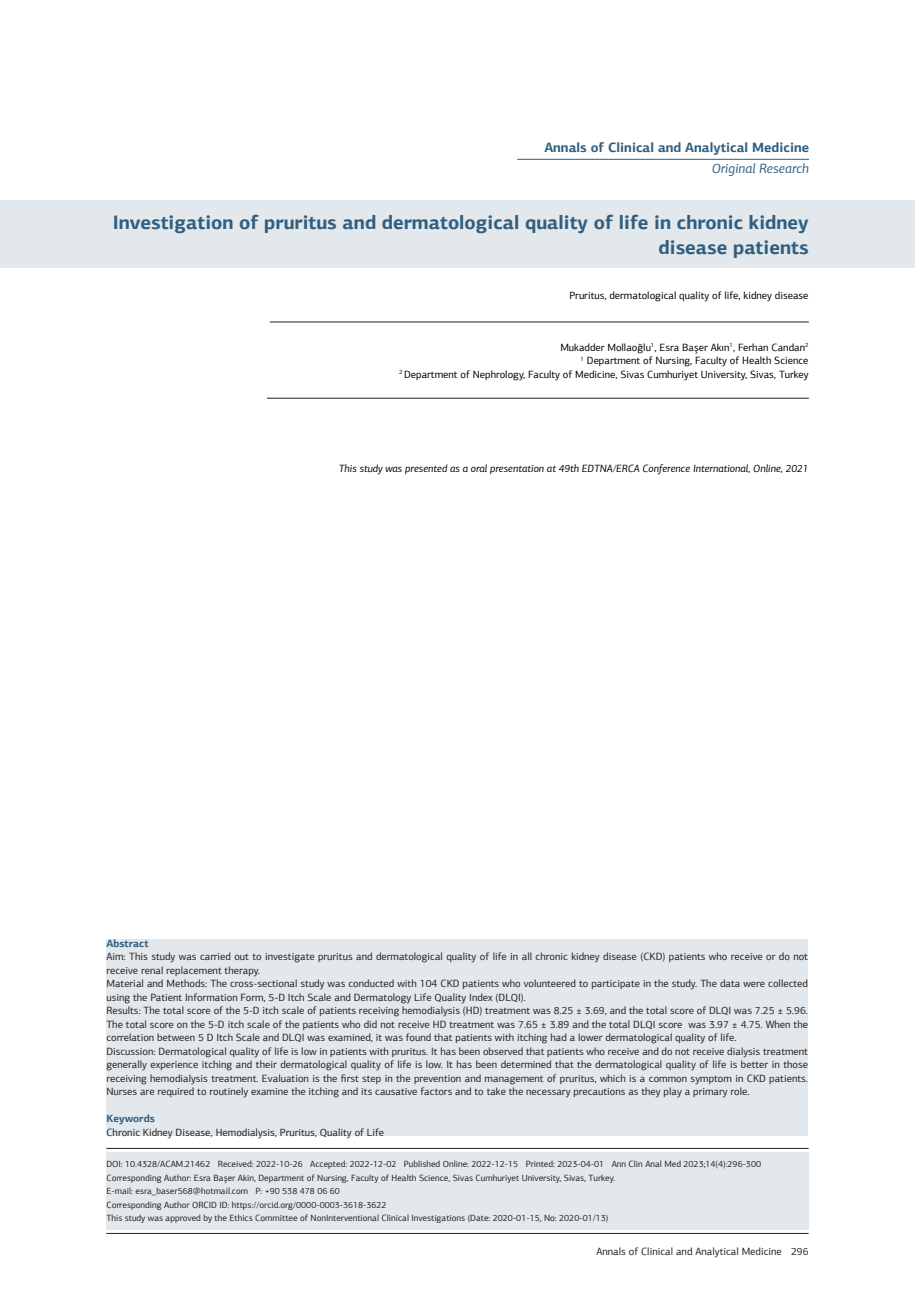
<style>
.page{position:relative;width:915px;height:1306px;background:#fff}
.page>*{position:absolute;margin:0;border:0;box-sizing:border-box;transform-origin:0 0}
.t1{font:700 19.5px/25.5px "PF Agora Sans Pro";color:#315e80;text-align:right}
.t2{font:700 13.5px "PF Agora Sans Pro";color:#315e80}
.t3{font:italic 13.5px "PF Agora Sans Pro";color:#315e80}
.t4{font:10.5px/13.5px "PF Agora Sans Pro";color:#231f20}
.t5{font:10.5px "PF Agora Sans Pro";color:#000}
.t6{font:italic 10.5px "PF Agora Sans Pro";color:#000}
.t7{font:700 10.5px "PF Agora Sans Pro";color:#315e80}
.t8{font:9px "PF Agora Sans Pro";color:#231f20}
</style>
<div class="page">
<hr style="left:106px;top:1233px;width:702px;height:1px;background:#231f20">
<div style="left:0;top:200px;width:914px;height:68px;background:#e2e8eb"></div>
<hr style="left:106px;top:1148px;width:702px;height:1px;background:#231f20">
<hr style="left:270px;top:322px;width:538px;height:1px;background:#231f20">
<hr style="left:267px;top:398px;width:541px;height:1px;background:#231f20">
<hr style="left:517px;top:159px;width:291px;height:1px;background:#315e80">
<div style="left:106px;top:1151px;width:702px;height:78px;background:#e2e8eb"></div>
<div style="left:106px;top:938px;width:701px;height:197px;background:#e2e8eb"></div>
<p class="t2" style="left:544px;top:139px;width:266px">Annals of Clinical and Analytical Medicine</p>
<p class="t3" style="left:711px;top:160px;width:99px">Original Research</p>
<p class="t1" style="left:113px;top:209px;width:697px">Investigation of pruritus and dermatological quality of life in chronic kidney disease patients</p>
<p class="t5" style="left:569px;top:289px;width:240px">Pruritus, dermatological quality of life, kidney disease</p>
<p class="t5" style="left:560px;top:341px;width:250px">Mukadder Mollaoğlu<sup>1</sup>, Esra Başer Akın<sup>1</sup>, Ferhan Candan<sup>2</sup></p>
<p class="t5" style="left:580px;top:354px;width:229px"><sup>1</sup> Department of Nursing, Faculty of Health Science</p>
<p class="t5" style="left:399px;top:368px;width:411px"><sup>2</sup> Department of Nephrology, Faculty of Medicine, Sivas Cumhuriyet University, Sivas, Turkey</p>
<p class="t6" style="left:339px;top:462px;width:471px">This study was presented as a oral presentation at 49th EDTNA/ERCA Conference International, Online, 2021</p>
<p class="t7" style="left:106px;top:936px;width:44px">Abstract</p>
<p class="t4" style="left:106px;top:949px;width:703px">Aim: This study was carried out to investigate pruritus and dermatological quality of life in all chronic kidney disease (CKD) patients who receive or do not receive renal replacement therapy.</p>
<p class="t4" style="left:106px;top:976px;width:703px">Material and Methods: The cross-sectional study was conducted with 104 CKD patients who volunteered to participate in the study. The data were collected using the Patient Information Form, 5-D Itch Scale and Dermatology Life Quality Index (DLQI).</p>
<p class="t4" style="left:106px;top:1003px;width:703px;text-align:justify">Results: The total score of the 5-D itch scale of patients receiving hemodialysis (HD) treatment was 8.25 ± 3.69, and the total score of DLQI was 7.25 ± 5.96.<br>The total score on the 5-D itch scale of the patients who did not receive HD treatment was 7.65 ± 3.89 and the total DLQI score was 3.97 ± 4.75. When the correlation between 5 D Itch Scale and DLQI was examined, it was found that patients with itching had a lower dermatological quality of life.</p>
<p class="t4" style="left:106px;top:1044px;width:703px;text-align:justify">Discussion: Dermatological quality of life is low in patients with pruritus. It has been observed that patients who receive and do not receive dialysis treatment generally experience itching and their dermatological quality of life is low. It has been determined that the dermatological quality of life is better in those receiving hemodialysis treatment. Evaluation is the first step in the prevention and management of pruritus, which is a common symptom in CKD patients.<br>Nurses are required to routinely examine the itching and its causative factors and to take the necessary precautions as they play a primary role.</p>
<p class="t7" style="left:106px;top:1112px;width:50px">Keywords</p>
<p class="t4" style="left:106px;top:1125px;width:279px">Chronic Kidney Disease, Hemodialysis, Pruritus, Quality of Life</p>
<p class="t8" style="left:106px;top:1158px;width:656px">DOI: 10.4328/ACAM.21462 Received: 2022-10-26 Accepted: 2022-12-02 Published Online: 2022-12-15 Printed: 2023-04-01 Ann Clin Anal Med 2023;14(4):296-300</p>
<p class="t8" style="left:106px;top:1172px;width:510px">Corresponding Author: Esra Başer Akin, Department of Nursing, Faculty of Health Science, Sivas Cumhuriyet University, Sivas, Turkey.</p>
<p class="t8" style="left:106px;top:1185px;width:235px">E-mail: esra_baser568@hotmail.com P: +90 538 478 06 60</p>
<p class="t8" style="left:106px;top:1199px;width:281px">Corresponding Author ORCID ID: https://orcid.org/0000-0003-3618-3622</p>
<p class="t8" style="left:106px;top:1212px;width:503px">This study was approved by the Ethics Committee of NonInterventional Clinical Investigations (Date: 2020-01-15, No: 2020-01/13)</p>
<p class="t4" style="left:596px;top:1244px;width:213px">Annals of Clinical and Analytical Medicine 296</p>
</div>
